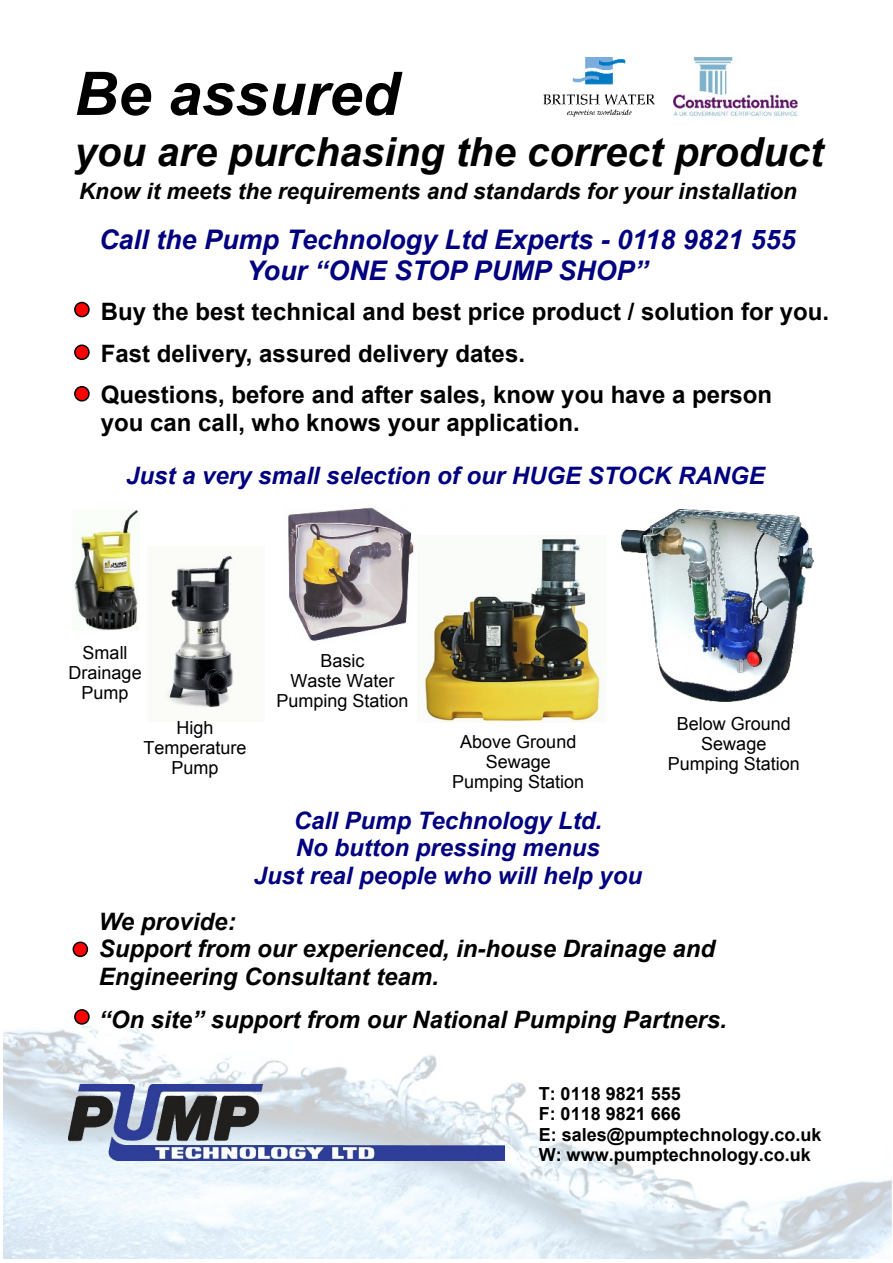
<style>
.page{position:relative;width:893px;height:1263px;background:#fff}
.page>*{position:absolute;margin:0;border:0;box-sizing:border-box;transform-origin:0 0}
.t1{font:italic 700 60.15px "Arial";color:#000}
.t2{font:italic 700 40.05px "Arial";color:#000}
.t3{font:italic 700 27px/30.9px "Arial";color:#000080;text-align:center}
.t4{font:700 24px/41.2px "Arial";color:#000}
.t5{font:italic 700 24px/27.5px "Arial";color:#000}
.t6{font:italic 700 24px/27.5px "Arial";color:#000080;text-align:center}
.t7{font:italic 700 22.5px "Arial";color:#000}
.t8{font:18px/20px "Arial";color:#000;text-align:center}
.t9{font:700 18px/20.7px "Arial";color:#000}
</style>
<div class="page">
<img style="left:4px;top:945px;width:887px;height:313px">
<img style="left:68px;top:1085px;width:437px;height:76px">
<img style="left:74px;top:510px;width:66px;height:120px">
<img style="left:288px;top:507px;width:126px;height:134px">
<img style="left:419px;top:538px;width:182px;height:185px">
<img style="left:621px;top:510px;width:192px;height:192px">
<img style="left:165px;top:552px;width:69px;height:156px">
<div style="left:74px;top:302px;width:16px;height:15px;background:#f00;border:2px solid #000;border-radius:50%"></div>
<div style="left:74px;top:344px;width:16px;height:16px;background:#f00;border:2px solid #000;border-radius:50%"></div>
<div style="left:74px;top:386px;width:16px;height:16px;background:#f00;border:2px solid #000;border-radius:50%"></div>
<div style="left:73px;top:941px;width:15px;height:16px;background:#f00;border:2px solid #000;border-radius:50%"></div>
<div style="left:74px;top:1009px;width:16px;height:16px;background:#f00;border:2px solid #000;border-radius:50%"></div>
<img style="left:544px;top:57px;width:110px;height:60px">
<img style="left:674px;top:57px;width:124px;height:60px">
<h1 class="t1" style="left:74px;top:71px;width:326px">Be assured</h1>
<h2 class="t2" style="left:74px;top:137px;width:750px">you are purchasing the correct product</h2>
<p class="t7" style="left:79px;top:183px;width:719px">Know it meets the requirements and standards for your installation</p>
<p class="t3" style="left:99px;top:227px;width:698px">Call the Pump Technology Ltd Experts - 0118 9821 555<br>Your “ONE STOP PUMP SHOP”</p>
<p class="t4" style="left:101px;top:294px;width:730px">Buy the best technical and best price product / solution for you.<br>Fast delivery, assured delivery dates.<br>Questions, before and after sales, know you have a person</p>
<p class="t4" style="left:101px;top:404px;width:480px">you can call, who knows your application.</p>
<p class="t6" style="left:126px;top:463px;width:640px">Just a very small selection of our HUGE STOCK RANGE</p>
<p class="t8" style="left:69px;top:644px;width:75px">Small<br>Drainage<br>Pump</p>
<p class="t8" style="left:276px;top:652px;width:134px">Basic<br>Waste Water<br>Pumping Station</p>
<p class="t8" style="left:143px;top:719px;width:105px">High<br>Temperature<br>Pump</p>
<p class="t8" style="left:452px;top:733px;width:134px">Above Ground<br>Sewage<br>Pumping Station</p>
<p class="t6" style="left:254px;top:809px;width:390px">Call Pump Technology Ltd.<br>No button pressing menus<br>Just real people who will help you</p>
<p class="t8" style="left:668px;top:716px;width:134px">Below Ground<br>Sewage<br>Pumping Station</p>
<p class="t5" style="left:99px;top:910px;width:618px">We provide:<br>Support from our experienced, in-house Drainage and<br>Engineering Consultant team.</p>
<p class="t5" style="left:99px;top:1007px;width:630px">“On site” support from our National Pumping Partners.</p>
<p class="t9" style="left:539px;top:1084px;width:284px">T: 0118 9821 555<br>F: 0118 9821 666<br>E: sales@pumptechnology.co.uk<br>W: www.pumptechnology.co.uk</p>
</div>
